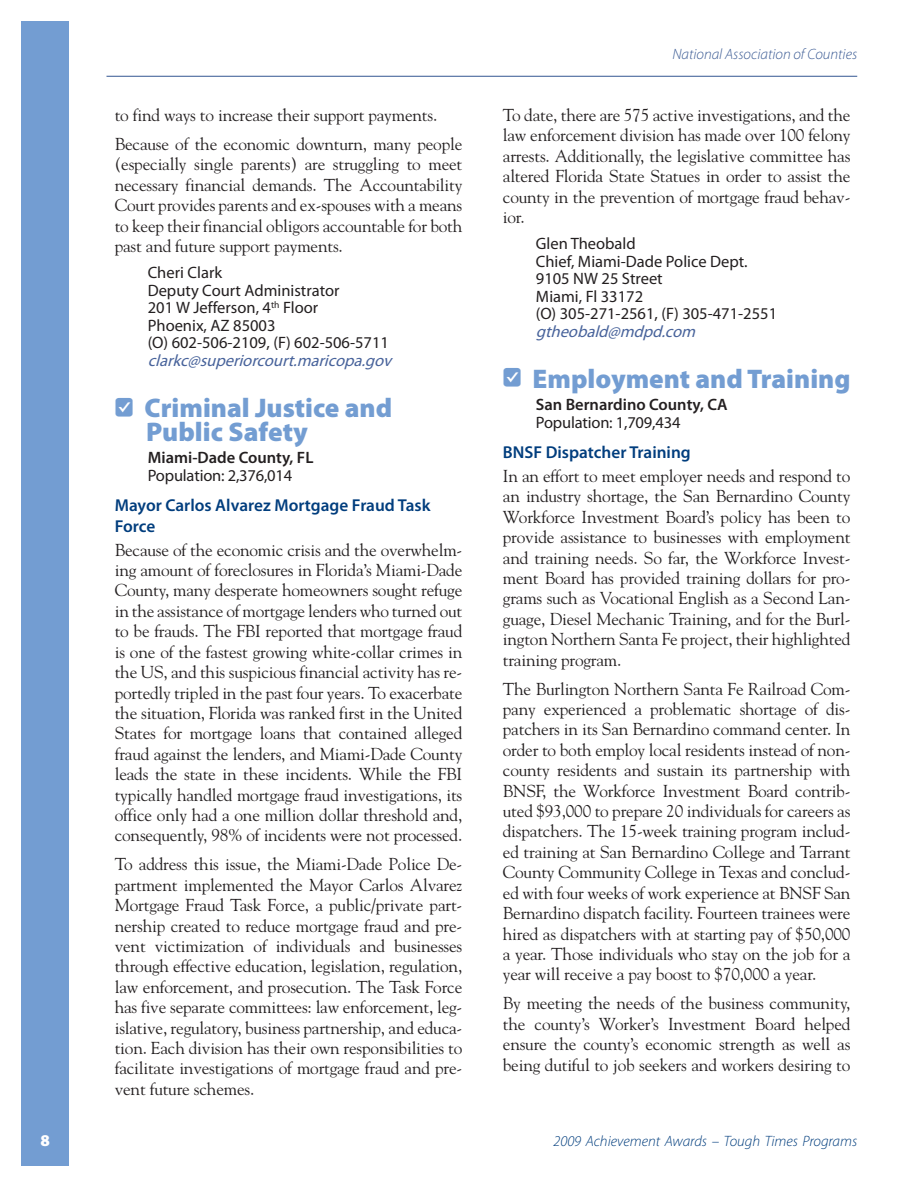
<style>
.page{position:relative;width:918px;height:1188px;background:#fff}
.page>*{position:absolute;margin:0;border:0;box-sizing:border-box;transform-origin:0 0}
.t1{font:900 27px/24px "Myriad Pro";color:#739dd2}
.t2{font:17.25px/20.4px "Goudy Std";letter-spacing:-.01em;color:#231f20;text-align:justify}
.t3{font:600 17.25px/20.7px "Myriad Pro";color:#003d7d}
.t4{font:16.5px/17.5px "Myriad Pro";color:#231f20}
.t5{font:600 16.5px/18px "Myriad Pro";color:#231f20}
.t6{font:900 16.5px "Myriad Pro";color:#fff}
.t7{font:italic 300 15px "Myriad Pro";color:#003d7d}
.t8{font:italic 300 15px "Myriad Pro";color:#3b5b94}
.s1{font-style:italic;color:#48639b}
.s2{font-weight:600}
.s3{font-weight:400}
.s4{font-family:"Myriad Pro";font-weight:600;color:#003d7d}
</style>
<div class="page">
<div style="left:22px;top:22px;width:47px;height:1144px;background:#739dd2"></div>
<hr style="left:106px;top:76px;width:751px;height:1px;background:#325691">
<p class="t2" style="left:115px;top:102px;width:349px;line-height:29.1px">to find ways to increase their support payments.<br>Because of the economic downturn, many people</p>
<p class="t2" style="left:115px;top:155px;width:349px">(especially single parents) are struggling to meet necessary financial demands. The Accountability Court provides parents and ex-spouses with a means to keep their financial obligors accountable for both past and future support payments.</p>
<p class="t4" style="left:148px;top:265px;width:249px">Cheri Clark<br>Deputy Court Administrator<br>201 W Jefferson, 4<sup>th</sup> Floor<br>Phoenix, AZ 85003<br>(O) 602-506-2109, (F) 602-506-5711 <span class="s1">clarkc@superiorcourt.maricopa.gov</span></p>
<p class="t1" style="left:146px;top:398px;width:247px;text-indent:-32px"><sup>u</sup> Criminal Justice and<br>Public Safety</p>
<p class="t4" style="left:148px;top:450px;width:167px;line-height:18px"><span class="s2">Miami-Dade County, FL<br></span>Population: 2,376,014</p>
<p class="t3" style="left:115px;top:497px;width:317px">Mayor Carlos Alvarez Mortgage Fraud Task<br>Force</p>
<p class="t2" style="left:115px;top:541px;width:349px">Because of the economic crisis and the overwhelm&shy;ing amount of foreclosures in Florida’s Miami-Dade County, many desperate homeowners sought refuge in the assistance of mortgage lenders who turned out to be frauds. The FBI reported that mortgage fraud is one of the fastest growing white-collar crimes in the US, and this suspicious financial activity has re&shy;portedly tripled in the past four years. To exacerbate the situation, Florida was ranked first in the United States for mortgage loans that contained alleged fraud against the lenders, and Miami-Dade County leads the state in these incidents. While the FBI typically handled mortgage fraud investigations, its office only had a one million dollar threshold and, consequently, 98% of incidents were not processed.</p>
<p class="t2" style="left:115px;top:856px;width:349px">To address this issue, the Miami-Dade Police De&shy;partment implemented the Mayor Carlos Alvarez Mortgage Fraud Task Force, a public/private part&shy;nership created to reduce mortgage fraud and pre&shy;vent victimization of individuals and businesses through effective education, legislation, regulation, law enforcement, and prosecution. The Task Force has five separate committees: law enforcement, leg&shy;islative, regulatory, business partnership, and educa&shy;tion. Each division has their own responsibilities to facilitate investigations of mortgage fraud and pre&shy;vent future schemes.</p>
<p class="t8" style="left:672px;top:48px;width:186px">National Association of Counties</p>
<p class="t2" style="left:503px;top:106px;width:349px">To date, there are 575 active investigations, and the law enforcement division has made over 100 felony arrests. Additionally, the legislative committee has altered Florida State Statues in order to assist the county in the prevention of mortgage fraud behav&shy;ior.</p>
<p class="t4" style="left:536px;top:236px;width:243px">Glen Theobald<br>Chief, Miami-Dade Police Dept.<br>9105 NW 25 Street<br>Miami, Fl 33172<br>(O) 305-271-2561, (F) 305-471-2551 <span class="s1">gtheobald@mdpd.com</span></p>
<p class="t1" style="left:503px;top:369px;width:349px"><sup>u</sup> Employment and Training</p>
<p class="t5" style="left:536px;top:397px;width:193px">San Bernardino County, CA<br><span class="s3">Population: 1,709,434</span></p>
<p class="t2" style="left:503px;top:442px;width:349px;line-height:23.7px"><span class="s4">BNSF Dispatcher Training<br></span>In an effort to meet employer needs and respond to</p>
<p class="t2" style="left:503px;top:487px;width:349px">an industry shortage, the San Bernardino County Workforce Investment Board’s policy has been to provide assistance to businesses with employment and training needs. So far, the Workforce Invest&shy;ment Board has provided training dollars for pro&shy;grams such as Vocational English as a Second Lan&shy;guage, Diesel Mechanic Training, and for the Burl&shy;ington Northern Santa Fe project, their highlighted training program.</p>
<p class="t2" style="left:503px;top:680px;width:349px">The Burlington Northern Santa Fe Railroad Com&shy;pany experienced a problematic shortage of dis&shy;patchers in its San Bernardino command center. In order to both employ local residents instead of non&shy;county residents and sustain its partnership with BNSF, the Workforce Investment Board contrib&shy;uted $93,000 to prepare 20 individuals for careers as dispatchers. The 15-week training program includ&shy;ed training at San Bernardino College and Tarrant County Community College in Texas and conclud&shy;ed with four weeks of work experience at BNSF San Bernardino dispatch facility. Fourteen trainees were hired as dispatchers with at starting pay of $50,000 a year. Those individuals who stay on the job for a year will receive a pay boost to $70,000 a year.</p>
<p class="t2" style="left:503px;top:994px;width:349px">By meeting the needs of the business community, the county’s Worker’s Investment Board helped ensure the county’s economic strength as well as being dutiful to job seekers and workers desiring to</p>
<p class="t6" style="left:40px;top:1134px;width:11px">8</p>
<p class="t7" style="left:553px;top:1135px;width:305px">2009 Achievement Awards – Tough Times Programs</p>
</div>
